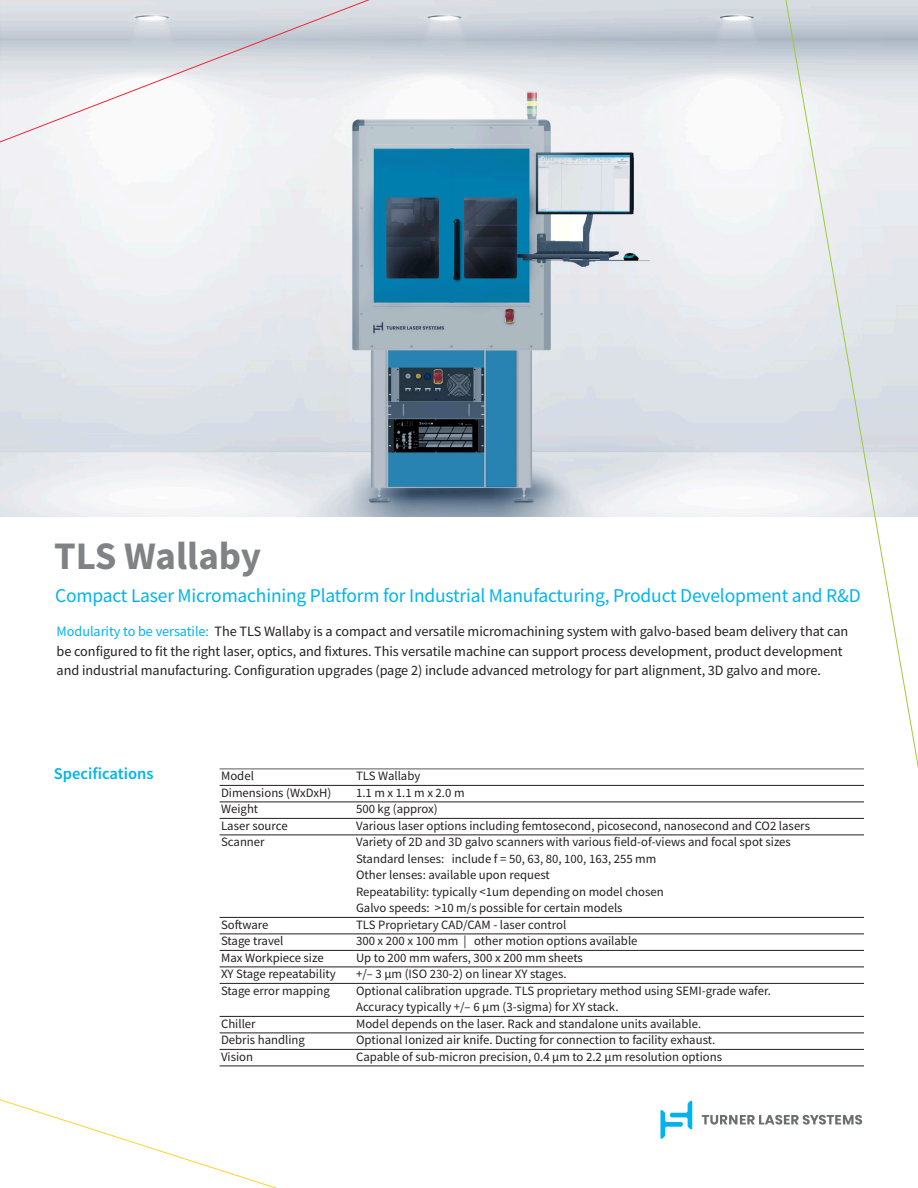
<style>
.page{position:relative;width:918px;height:1188px;background:#fff}
.page>*{position:absolute;margin:0;border:0;box-sizing:border-box;transform-origin:0 0}
.t1{font:700 39px "Source Sans Pro";color:#808285}
.Body_Copy{font:19.5px "Source Sans Pro";letter-spacing:-.01em;color:#00b3ef}
.t2{font:600 16.5px "Source Sans Pro";color:#00b3ef}
.Body_Copy-2{font:14.25px/19.5px "Source Sans Pro";letter-spacing:-.005em;color:#231f20}
.Specs{font:12.75px/16.5px "Source Sans Pro";color:#231f20}
.s1{color:#00b3ef}
</style>
<div class="page">
<img style="left:0;top:0;width:782px;height:516px">
<svg style="left:660px;top:1100px;width:32px;height:39px"></svg>
<svg style="left:702px;top:1115px;width:160px;height:10px"></svg>
<svg style="left:0;top:0;width:397px;height:150px"></svg>
<svg style="left:782px;top:0;width:136px;height:785px"></svg>
<svg style="left:0;top:1099px;width:277px;height:89px"></svg>
<hr style="left:220px;top:769px;width:644px;height:1px;background:#57585a">
<hr style="left:220px;top:785px;width:644px;height:1px;background:#231f20">
<hr style="left:220px;top:802px;width:644px;height:1px;background:#231f20">
<hr style="left:220px;top:818px;width:644px;height:1px;background:#231f20">
<hr style="left:220px;top:835px;width:644px;height:1px;background:#231f20">
<hr style="left:220px;top:917px;width:644px;height:1px;background:#231f20">
<hr style="left:220px;top:934px;width:644px;height:1px;background:#231f20">
<hr style="left:220px;top:950px;width:644px;height:1px;background:#231f20">
<hr style="left:220px;top:967px;width:644px;height:1px;background:#231f20">
<hr style="left:220px;top:983px;width:644px;height:1px;background:#231f20">
<hr style="left:220px;top:1016px;width:644px;height:1px;background:#231f20">
<hr style="left:220px;top:1033px;width:644px;height:1px;background:#231f20">
<hr style="left:220px;top:1049px;width:644px;height:1px;background:#231f20">
<hr style="left:220px;top:1066px;width:644px;height:1px;background:#231f20">
<p class="t1" style="left:54px;top:530px;width:209px">TLS Wallaby</p>
<p class="Body_Copy" style="left:55px;top:583px;width:807px">Compact Laser Micromachining Platform for Industrial Manufacturing, Product Development and R&amp;D</p>
<p class="Body_Copy-2" style="left:57px;top:622px;width:793px"><span class="s1">Modularity to be versatile:</span> The TLS Wallaby is a compact and versatile micromachining system with galvo-based beam delivery that can be configured to fit the right laser, optics, and fixtures. This versatile machine can support process development, product development and industrial manufacturing. Configuration upgrades (page 2) include advanced metrology for part alignment, 3D galvo and more.</p>
<p class="t2" style="left:54px;top:763px;width:101px">Specifications</p>
<p class="Specs" style="left:221px;top:768px;width:34px">Model</p>
<p class="Specs" style="left:356px;top:768px;width:66px">TLS Wallaby</p>
<p class="Specs" style="left:221px;top:784px;width:112px">Dimensions (WxDxH)</p>
<p class="Specs" style="left:356px;top:784px;width:110px">1.1 m x 1.1 m x 2.0 m</p>
<p class="Specs" style="left:221px;top:801px;width:39px">Weight</p>
<p class="Specs" style="left:356px;top:801px;width:83px">500 kg (approx)</p>
<p class="Specs" style="left:221px;top:817px;width:68px">Laser source</p>
<p class="Specs" style="left:356px;top:817px;width:455px">Various laser options including femtosecond, picosecond, nanosecond and CO2 lasers</p>
<p class="Specs" style="left:221px;top:834px;width:45px">Scanner</p>
<p class="Specs" style="left:356px;top:834px;width:436px">Variety of 2D and 3D galvo scanners with various field-of-views and focal spot sizes Standard lenses: include f = 50, 63, 80, 100, 163, 255 mm<br>Other lenses: available upon request<br>Repeatability: typically &lt;1um depending on model chosen<br>Galvo speeds: &gt;10 m/s possible for certain models</p>
<p class="Specs" style="left:221px;top:916px;width:49px">Software</p>
<p class="Specs" style="left:356px;top:916px;width:212px">TLS Proprietary CAD/CAM - laser control</p>
<p class="Specs" style="left:221px;top:933px;width:64px">Stage travel</p>
<p class="Specs" style="left:356px;top:933px;width:283px">300 x 200 x 100 mm | other motion options available</p>
<p class="Specs" style="left:221px;top:949px;width:104px">Max Workpiece size</p>
<p class="Specs" style="left:356px;top:949px;width:228px">Up to 200 mm wafers, 300 x 200 mm sheets</p>
<p class="Specs" style="left:221px;top:966px;width:116px">XY Stage repeatability</p>
<p class="Specs" style="left:356px;top:966px;width:212px">+/– 3 μm (ISO 230-2) on linear XY stages.</p>
<p class="Specs" style="left:221px;top:982px;width:110px">Stage error mapping</p>
<p class="Specs" style="left:356px;top:982px;width:416px">Optional calibration upgrade. TLS proprietary method using SEMI-grade wafer.<br>Accuracy typically +/– 6 μm (3-sigma) for XY stack.</p>
<p class="Specs" style="left:221px;top:1015px;width:36px">Chiller</p>
<p class="Specs" style="left:356px;top:1015px;width:347px">Model depends on the laser. Rack and standalone units available.</p>
<p class="Specs" style="left:221px;top:1032px;width:85px">Debris handling</p>
<p class="Specs" style="left:356px;top:1032px;width:361px">Optional Ionized air knife. Ducting for connection to facility exhaust.</p>
<p class="Specs" style="left:221px;top:1048px;width:34px">Vision</p>
<p class="Specs" style="left:356px;top:1048px;width:368px">Capable of sub-micron precision, 0.4 μm to 2.2 μm resolution options</p>
</div>
